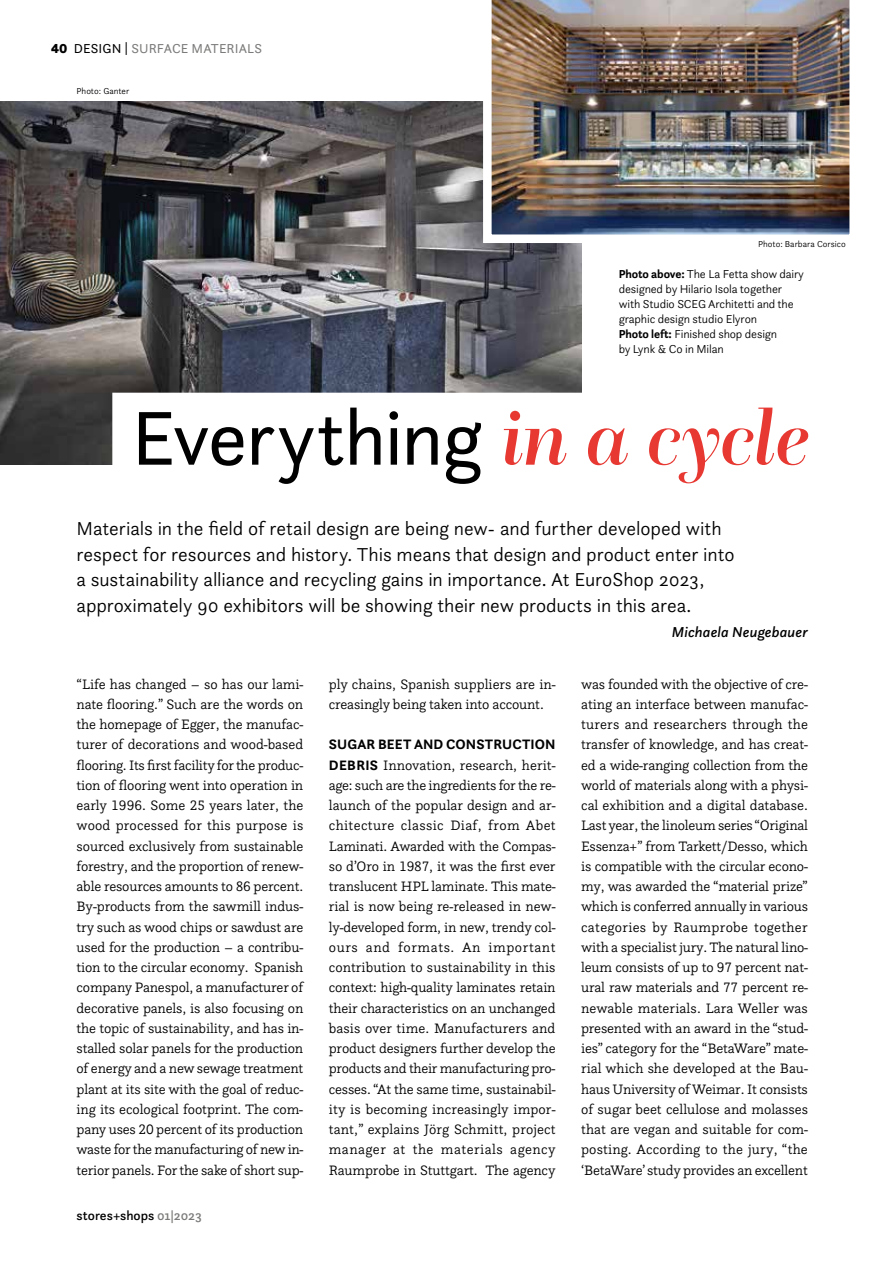
<style>
.page{position:relative;width:893px;height:1263px;background:#fff}
.page>*{position:absolute;margin:0;border:0;box-sizing:border-box;transform-origin:0 0}
.t1{font:79.5px "Questa Sans";letter-spacing:-.025em;color:#000}
.t2{font:300 19.5px/25.5px "Questa Sans";letter-spacing:-.005em;color:#000}
.t3{font:italic 500 15px "Questa Sans";letter-spacing:.005em;color:#000}
.t4{font:300 14.25px/20.2px "Questa Slab";letter-spacing:-.01em;color:#000;text-align:justify}
.t5{font:700 14.25px "Questa Sans";letter-spacing:.01em;color:#000}
.t6{font:13.5px "Questa Sans";letter-spacing:.005em;color:#7b7b7a}
.t7{font:500 13.5px "Questa Sans";letter-spacing:-.005em;color:#000}
.t8{font:300 12px/15px "Questa Sans";letter-spacing:-.01em;color:#000}
.t9{font:300 9px "Questa Sans";color:#000}
.s1{font-weight:900;color:#000}
.s2{color:#000}
.s3{font-weight:700}
.s4{font-family:"Questa Grande";font-weight:500;font-style:italic;color:#e73832}
.s5{font-family:"Questa Sans";font-weight:700}
.s6{color:#7b7b7a}
</style>
<div class="page">
<img style="left:0;top:101px;width:581px;height:364px">
<div style="left:112px;top:393px;width:698px;height:90px;background:#fff"></div>
<img style="left:483px;top:0;width:367px;height:243px">
<p class="t6" style="left:51px;top:40px;width:213px"><span class="s1">40</span> <span class="s2">DESIGN |</span> SURFACE MATERIALS</p>
<p class="t9" style="left:77px;top:85px;width:54px">Photo: Ganter</p>
<p class="t9" style="left:758px;top:238px;width:89px">Photo: Barbara Corsico</p>
<p class="t8" style="left:619px;top:266px;width:187px"><span class="s3">Photo above:</span> The La Fetta show dairy designed by Hilario Isola together with Studio SCEG Architetti and the graphic design studio Elyron<br><span class="s3">Photo left:</span> Finished shop design<br>by Lynk &amp; Co in Milan</p>
<h1 class="t1" style="left:131px;top:388px;width:680px">Everything <span class="s4">in a cycle</span></h1>
<p class="t2" style="left:77px;top:515px;width:660px">Materials in the field of retail design are being new- and further developed with respect for resources and history. This means that design and product enter into a sustainability alliance and recycling gains in importance. At EuroShop 2023, approximately 90 exhibitors will be showing their new products in this area.</p>
<p class="t3" style="left:672px;top:623px;width:138px">Michaela Neugebauer</p>
<p class="t4" style="left:77px;top:673px;width:228px">“Life has changed – so has our lami&shy;nate flooring.” Such are the words on the homepage of Egger, the manufac&shy;turer of decorations and wood-based flooring. Its first facility for the produc&shy;tion of flooring went into operation in early 1996. Some 25 years later, the wood processed for this purpose is sourced exclusively from sustainable forestry, and the proportion of renew&shy;able resources amounts to 86 percent.<br>By-products from the sawmill indus&shy;try such as wood chips or sawdust are used for the production – a contribu&shy;tion to the circular economy. Spanish company Panespol, a manufacturer of decorative panels, is also focusing on the topic of sustainability, and has in&shy;stalled solar panels for the production of energy and a new sewage treatment plant at its site with the goal of reduc&shy;ing its ecological footprint. The com&shy;pany uses 20 percent of its production waste for the manufacturing of new in&shy;terior panels. For the sake of short sup-</p>
<p class="t4" style="left:329px;top:673px;width:228px">ply chains, Spanish suppliers are in&shy;creasingly being taken into account.</p>
<p class="t5" style="left:329px;top:735px;width:228px">SUGAR BEET AND CONSTRUCTION</p>
<p class="t4" style="left:329px;top:754px;width:228px"><span class="s5">DEBRIS</span> Innovation, research, herit&shy;age: such are the ingredients for the re&shy;launch of the popular design and ar&shy;chitecture classic Diaf, from Abet Laminati. Awarded with the Compas&shy;so d’Oro in 1987, it was the first ever translucent HPL laminate. This mate&shy;rial is now being re-released in new&shy;ly-developed form, in new, trendy col&shy;ours and formats. An important contribution to sustainability in this context: high-quality laminates retain their characteristics on an unchanged basis over time. Manufacturers and product designers further develop the products and their manufacturing pro&shy;cesses. “At the same time, sustainabil&shy;ity is becoming increasingly impor&shy;tant,” explains Jörg Schmitt, project manager at the materials agency Raumprobe in Stuttgart. The agency</p>
<p class="t7" style="left:77px;top:1207px;width:127px">stores+shops <span class="s6">01|2023</span></p>
<p class="t4" style="left:581px;top:673px;width:228px">was founded with the objective of cre&shy;ating an interface between manufac&shy;turers and researchers through the transfer of knowledge, and has creat&shy;ed a wide-ranging collection from the world of materials along with a physi&shy;cal exhibition and a digital database.<br>Last year, the linoleum series “Original Essenza+” from Tarkett/Desso, which is compatible with the circular econo&shy;my, was awarded the “material prize” which is conferred annually in various categories by Raumprobe together with a specialist jury. The natural lino&shy;leum consists of up to 97 percent nat&shy;ural raw materials and 77 percent re&shy;newable materials. Lara Weller was presented with an award in the “stud&shy;ies” category for the “BetaWare” mate&shy;rial which she developed at the Bau&shy;haus University of Weimar. It consists of sugar beet cellulose and molasses that are vegan and suitable for com&shy;posting. According to the jury, “the ‘BetaWare’ study provides an excellent</p>
</div>
